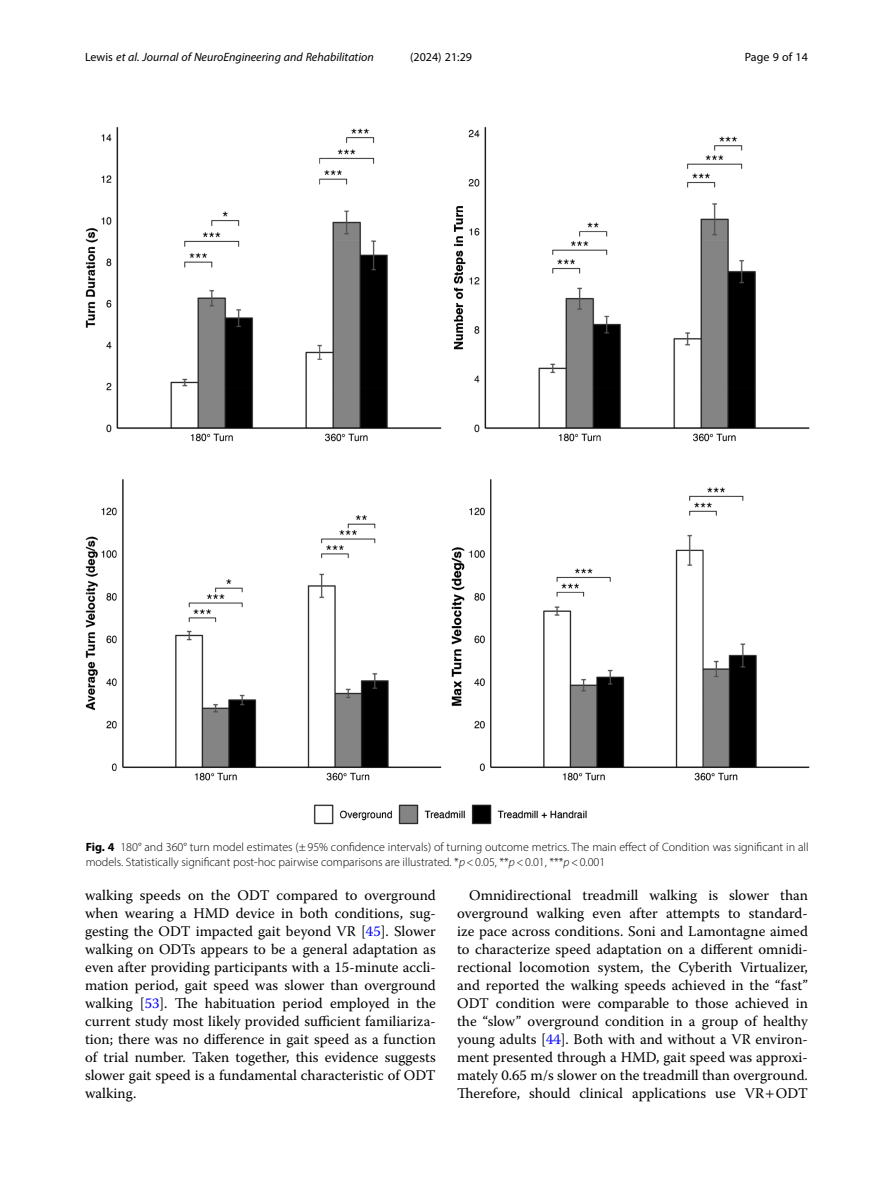
<style>
.page{position:relative;width:893px;height:1191px;background:#fff}
.page>*{position:absolute;margin:0;border:0;box-sizing:border-box;transform-origin:0 0}
.Body_Text_Indent{font:14.7px/18px "Warnock Pro";color:#000;text-align:justify}
.Body_Text{font:14.7px/18px "Warnock Pro";color:#000;text-align:justify}
.Figure_Caption{font:300 12px/15px "Myriad Pro";color:#000}
.t1{font:italic 12px "Myriad Pro";color:#000}
.t2{font:12px "Myriad Pro";color:#000}
.s1{font-style:normal}
.s2{font-weight:700}
.s3{font-style:italic}
.s4{color:#00f}
</style>
<div class="page">
<img style="left:85px;top:126px;width:724px;height:698px">
<p class="t1" style="left:85px;top:50px;width:290px"><span class="s1">Lewis</span> et al. Journal of NeuroEngineering and Rehabilitation</p>
<p class="t2" style="left:410px;top:50px;width:63px">(2024) 21:29</p>
<p class="t2" style="left:745px;top:50px;width:65px">Page 9 of 14</p>
<p class="Figure_Caption" style="left:86px;top:839px;width:724px"><span class="s2">Fig. 4</span> 180° and 360° turn model estimates (±95% confidence intervals) of turning outcome metrics. The main effect of Condition was significant in all models. Statistically significant post-hoc pairwise comparisons are illustrated. *<span class="s3">p</span>&lt;0.05, **<span class="s3">p</span>&lt;0.01, ***<span class="s3">p</span>&lt;0.001</p>
<p class="Body_Text" style="left:85px;top:886px;width:352px">walking speeds on the ODT compared to overground when wearing a HMD device in both conditions, sug&shy;gesting the ODT impacted gait beyond VR [<span class="s4">45</span>]. Slower walking on ODTs appears to be a general adaptation as even after providing participants with a 15-minute accli&shy;mation period, gait speed was slower than overground walking [<span class="s4">53</span>]. The habituation period employed in the current study most likely provided sufficient familiariza&shy;tion; there was no difference in gait speed as a function of trial number. Taken together, this evidence suggests slower gait speed is a fundamental characteristic of ODT walking.</p>
<p class="Body_Text_Indent" style="left:457px;top:886px;width:352px;text-indent:12px">Omnidirectional treadmill walking is slower than overground walking even after attempts to standard&shy;ize pace across conditions. Soni and Lamontagne aimed to characterize speed adaptation on a different omnidi&shy;rectional locomotion system, the Cyberith Virtualizer, and reported the walking speeds achieved in the “fast” ODT condition were comparable to those achieved in the “slow” overground condition in a group of healthy young adults [<span class="s4">44</span>]. Both with and without a VR environ&shy;ment presented through a HMD, gait speed was approxi&shy;mately 0.65 m/s slower on the treadmill than overground.<br>Therefore, should clinical applications use VR ODT</p>
</div>
